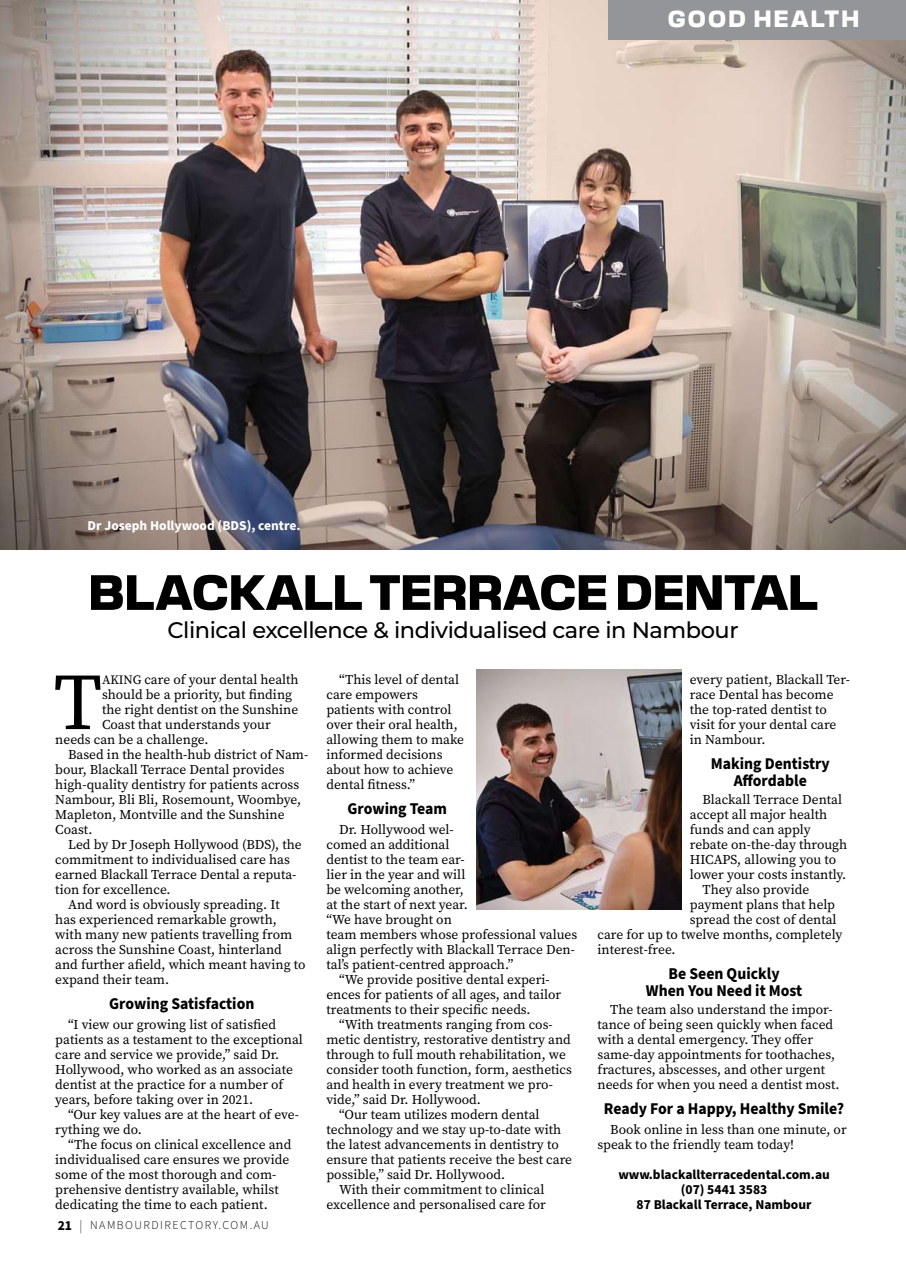
<style>
.page{position:relative;width:906px;height:1263px;background:#fff}
.page>*{position:absolute;margin:0;border:0;box-sizing:border-box;transform-origin:0 0}
.t1{font:79.95px "Source Serif Pro";color:#000}
.t2{font:800 51px "Cobe";color:#000}
.t3{font:800 24px "Cobe";letter-spacing:.09em;color:#fff}
.t4{font:100 22.5px "Montserrat";letter-spacing:-.02em;color:#000}
.t5{font:700 16.5px/16.5px "Source Sans Pro";color:#000;text-align:center;scale:.95 1}
.t6{font:800 16.5px "Cobe";letter-spacing:.09em;color:#fff}
.t7{font:13.5px/15px "Source Serif Pro";color:#000}
.t8{font:700 13.5px/15px "Source Sans Pro";color:#000;text-align:center}
.t9{font:700 13.5px "Source Sans Pro";color:#fff}
.t10{font:300 12px "Source Sans Pro";letter-spacing:.12em;color:#000}
.s1{font-size:12.75px}
.s2{font-weight:700;font-size:13.5px}
.s3{font-weight:200;font-size:13.5px}
</style>
<div class="page">
<img style="left:0;top:0;width:906px;height:549px">
<img style="left:477px;top:669px;width:204px;height:240px">
<div style="left:608px;top:0;width:298px;height:40px;background:#939598"></div>
<p class="t9" style="left:88px;top:516px;width:215px">Dr Joseph Hollywood (BDS), centre.</p>
<p class="t6" style="left:745px;top:-5px;width:133px">GOOD HEALTH</p>
<h3 class="t3" style="left:668px;top:0;width:193px">GOOD HEALTH</h3>
<h2 class="t2" style="left:89px;top:552px;width:730px">BLACKALL TERRACE DENTAL</h2>
<h3 class="t4" style="left:167px;top:615px;width:573px">Clinical excellence &amp; individualised care in Nambour</h3>
<h1 class="t1" style="left:54px;top:649px;width:50px">T</h1>
<p class="t7" style="left:102px;top:672px;width:198px"><span class="s1">AKING</span> care of your dental health</p>
<p class="t7" style="left:102px;top:687px;width:192px">should be a priority, but finding</p>
<p class="t7" style="left:102px;top:702px;width:198px">the right dentist on the Sunshine</p>
<p class="t7" style="left:102px;top:717px;width:170px">Coast that understands your</p>
<p class="t7" style="left:55px;top:732px;width:155px">needs can be a challenge.</p>
<p class="t7" style="left:68px;top:747px;width:242px">Based in the health-hub district of Nam-</p>
<p class="t7" style="left:55px;top:762px;width:231px">bour, Blackall Terrace Dental provides</p>
<p class="t7" style="left:55px;top:777px;width:245px">high-quality dentistry for patients across</p>
<p class="t7" style="left:55px;top:792px;width:247px">Nambour, Bli Bli, Rosemount, Woombye,</p>
<p class="t7" style="left:55px;top:807px;width:231px">Mapleton, Montville and the Sunshine</p>
<p class="t7" style="left:55px;top:822px;width:39px">Coast.</p>
<p class="t7" style="left:68px;top:837px;width:235px">Led by Dr Joseph Hollywood (BDS), the</p>
<p class="t7" style="left:55px;top:852px;width:236px">commitment to individualised care has</p>
<p class="t7" style="left:55px;top:867px;width:243px">earned Blackall Terrace Dental a reputa-</p>
<p class="t7" style="left:55px;top:882px;width:117px">tion for excellence.</p>
<p class="t7" style="left:68px;top:897px;width:213px">And word is obviously spreading. It</p>
<p class="t7" style="left:55px;top:912px;width:223px">has experienced remarkable growth,</p>
<p class="t7" style="left:55px;top:927px;width:238px">with many new patients travelling from</p>
<p class="t7" style="left:55px;top:942px;width:228px">across the Sunshine Coast, hinterland</p>
<p class="t7" style="left:55px;top:957px;width:252px">and further afield, which meant having to</p>
<p class="t7" style="left:55px;top:972px;width:115px">expand their team.</p>
<p class="t5" style="left:109px;top:996px;width:154px">Growing Satisfaction</p>
<p class="t7" style="left:55px;top:1017px;width:249px;text-indent:13px">“I view our growing list of satisfied patients as a testament to the exceptional care and service we provide,” said Dr.<br>Hollywood, who worked as an associate dentist at the practice for a number of years, before taking over in 2021.</p>
<p class="t7" style="left:55px;top:1107px;width:245px;text-indent:13px">“Our key values are at the heart of eve&shy;rything we do.</p>
<p class="t7" style="left:55px;top:1137px;width:237px;text-indent:13px">“The focus on clinical excellence and individualised care ensures we provide some of the most thorough and com&shy;prehensive dentistry available, whilst dedicating the time to each patient.</p>
<p class="t10" style="left:58px;top:1217px;width:213px"><span class="s2">21</span> <span class="s3">|</span> NAMBOURDIRECTORY.COM.AU</p>
<p class="t7" style="left:326px;top:672px;width:139px;text-indent:13px">“This level of dental care empowers patients with control over their oral health, allowing them to make informed decisions about how to achieve dental fitness.”</p>
<p class="t5" style="left:348px;top:801px;width:106px">Growing Team</p>
<p class="t7" style="left:339px;top:822px;width:116px">Dr. Hollywood wel-</p>
<p class="t7" style="left:326px;top:837px;width:125px">comed an additional</p>
<p class="t7" style="left:326px;top:852px;width:140px">dentist to the team ear-</p>
<p class="t7" style="left:326px;top:867px;width:140px">lier in the year and will</p>
<p class="t7" style="left:326px;top:882px;width:139px">be welcoming another,</p>
<p class="t7" style="left:326px;top:897px;width:143px">at the start of next year.</p>
<p class="t7" style="left:326px;top:912px;width:127px">“We have brought on</p>
<p class="t7" style="left:326px;top:927px;width:252px">team members whose professional values</p>
<p class="t7" style="left:326px;top:942px;width:250px">align perfectly with Blackall Terrace Den-</p>
<p class="t7" style="left:326px;top:957px;width:188px">tal’s patient-centred approach.”</p>
<p class="t7" style="left:339px;top:972px;width:212px">“We provide positive dental experi-</p>
<p class="t7" style="left:326px;top:987px;width:236px">ences for patients of all ages, and tailor</p>
<p class="t7" style="left:326px;top:1002px;width:206px">treatments to their specific needs.</p>
<p class="t7" style="left:339px;top:1017px;width:215px">“With treatments ranging from cos-</p>
<p class="t7" style="left:326px;top:1032px;width:246px">metic dentistry, restorative dentistry and</p>
<p class="t7" style="left:326px;top:1047px;width:241px">through to full mouth rehabilitation, we</p>
<p class="t7" style="left:326px;top:1062px;width:247px">consider tooth function, form, aesthetics</p>
<p class="t7" style="left:326px;top:1077px;width:228px">and health in every treatment we pro-</p>
<p class="t7" style="left:326px;top:1092px;width:156px">vide,” said Dr. Hollywood.</p>
<p class="t7" style="left:339px;top:1107px;width:202px">“Our team utilizes modern dental</p>
<p class="t7" style="left:326px;top:1122px;width:236px">technology and we stay up-to-date with</p>
<p class="t7" style="left:326px;top:1137px;width:234px">the latest advancements in dentistry to</p>
<p class="t7" style="left:326px;top:1152px;width:247px">ensure that patients receive the best care</p>
<p class="t7" style="left:326px;top:1167px;width:180px">possible,” said Dr. Hollywood.</p>
<p class="t7" style="left:339px;top:1182px;width:207px">With their commitment to clinical</p>
<p class="t7" style="left:326px;top:1197px;width:221px">excellence and personalised care for</p>
<p class="t7" style="left:690px;top:672px;width:162px">every patient, Blackall Ter&shy;race Dental has become the top-rated dentist to visit for your dental care in Nambour.</p>
<p class="t5" style="left:710px;top:756px;width:127px">Making Dentistry<br>Affordable</p>
<p class="t7" style="left:702px;top:792px;width:141px">Blackall Terrace Dental</p>
<p class="t7" style="left:690px;top:807px;width:139px">accept all major health</p>
<p class="t7" style="left:690px;top:822px;width:122px">funds and can apply</p>
<p class="t7" style="left:690px;top:837px;width:159px">rebate on-the-day through</p>
<p class="t7" style="left:690px;top:852px;width:148px">HICAPS, allowing you to</p>
<p class="t7" style="left:690px;top:867px;width:158px">lower your costs instantly.</p>
<p class="t7" style="left:702px;top:882px;width:108px">They also provide</p>
<p class="t7" style="left:690px;top:897px;width:147px">payment plans that help</p>
<p class="t7" style="left:690px;top:912px;width:148px">spread the cost of dental</p>
<p class="t7" style="left:597px;top:927px;width:246px">care for up to twelve months, completely</p>
<p class="t7" style="left:597px;top:942px;width:79px">interest-free.</p>
<p class="t5" style="left:646px;top:966px;width:166px">Be Seen Quickly<br>When You Need it Most</p>
<p class="t7" style="left:597px;top:1002px;width:243px;text-indent:13px">The team also understand the impor&shy;tance of being seen quickly when faced with a dental emergency. They offer same-day appointments for toothaches, fractures, abscesses, and other urgent needs for when you need a dentist most.</p>
<p class="t5" style="left:604px;top:1101px;width:254px">Ready For a Happy, Healthy Smile?</p>
<p class="t7" style="left:597px;top:1122px;width:251px;text-indent:13px">Book online in less than one minute, or speak to the friendly team today!</p>
<p class="t8" style="left:618px;top:1167px;width:213px">www.blackallterracedental.com.au (07) 5441 3583<br>87 Blackall Terrace, Nambour</p>
</div>
